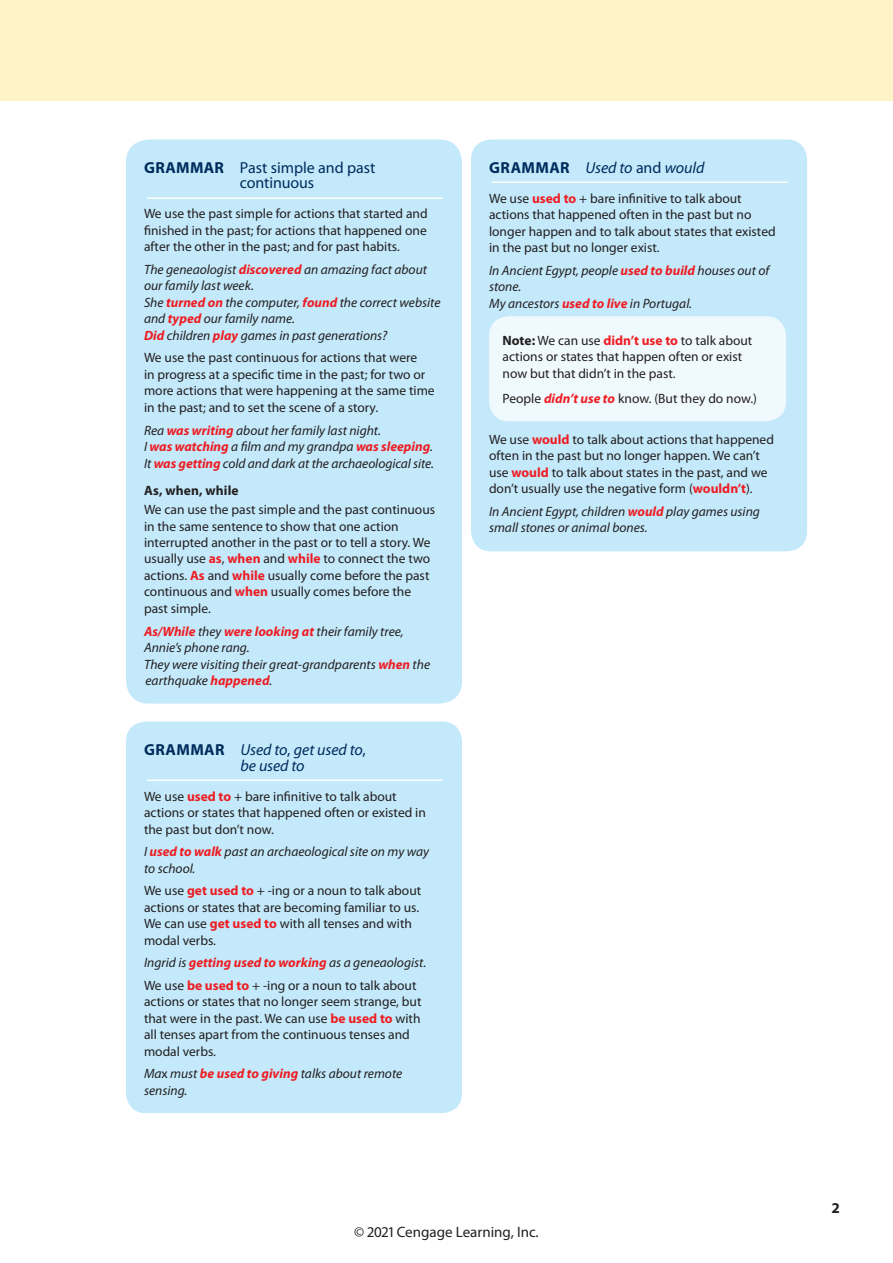
<style>
.page{position:relative;width:893px;height:1263px;background:#fff}
.page>*{position:absolute;margin:0;border:0;box-sizing:border-box;transform-origin:0 0}
.t1{font:italic 15.9px/15.9px "Myriad Pro";letter-spacing:-.01em;color:#002c5d}
.t2{font:15.9px/15.9px "Myriad Pro";letter-spacing:-.005em;color:#002c5d}
.t3{font:15px "Myriad Pro";color:#231f20}
.t4{font:700 15px "Myriad Pro";color:#231f20}
.t5{font:13.5px/16.5px "Myriad Pro";color:#231f20}
.t6{font:italic 13.5px/16.5px "Myriad Pro";color:#231f20}
.t7{font:700 13.5px "Myriad Pro";letter-spacing:.01em;color:#231f20}
.s1{font-weight:700}
.s2{font-weight:700;color:#ee1d23}
.s3{font-weight:700;font-style:normal}
.s4{font-style:normal}
.s5{font-style:italic}
.s6{font-weight:700;font-style:italic;color:#ee1d23}
</style>
<div class="page">
<div style="left:126px;top:140px;width:336px;height:564px;background:#c3e9fa;border-radius:22px"></div>
<hr style="left:147px;top:197px;width:295px;height:2px;background:#fff">
<div style="left:471px;top:140px;width:336px;height:411px;background:#c3e9fa;border-radius:20px"></div>
<hr style="left:492px;top:182px;width:296px;height:1px;background:#fff">
<div style="left:489px;top:316px;width:297px;height:105px;background:#f0f9fd;border-radius:20px"></div>
<div style="left:126px;top:722px;width:336px;height:391px;background:#c3e9fa;border-radius:20px"></div>
<hr style="left:147px;top:779px;width:295px;height:2px;background:#fff">
<div style="left:0;top:0;width:893px;height:100px;background:#fef4c8"></div>
<p class="t2" style="left:240px;top:160px;width:137px;text-indent:-96px"><span class="s1">GRAMMAR</span> Past simple and past continuous</p>
<p class="t5" style="left:144px;top:206px;width:285px;text-align:justify">We use the past simple for actions that started and finished in the past; for actions that happened one after the other in the past; and for past habits.</p>
<p class="t6" style="left:144px;top:262px;width:298px">The geneaologist <span class="s2">discovered</span> an amazing fact about our family last week.<br>She <span class="s2">turned on</span> the computer, <span class="s2">found</span> the correct website and <span class="s2">typed</span> our family name.<br><span class="s2">Did</span> children <span class="s2">play</span> games in past generations?</p>
<p class="t5" style="left:144px;top:350px;width:292px">We use the past continuous for actions that were<br>in progress at a specific time in the past; for two or more actions that were happening at the same time in the past; and to set the scene of a story.</p>
<p class="t6" style="left:144px;top:422px;width:291px">Rea <span class="s2">was writing</span> about her family last night.<br>I <span class="s2">was watching</span> a film and my grandpa <span class="s2">was sleeping</span>.<br>It <span class="s2">was getting</span> cold and dark at the archaeological site.</p>
<p class="t7" style="left:144px;top:482px;width:96px">As, when, while</p>
<p class="t5" style="left:144px;top:501px;width:293px">We can use the past simple and the past continuous in the same sentence to show that one action interrupted another in the past or to tell a story. We usually use <span class="s2">as</span>, <span class="s2">when</span> and <span class="s2">while</span> to connect the two actions. <span class="s2">As</span> and <span class="s2">while</span> usually come before the past continuous and <span class="s2">when</span> usually comes before the past simple.</p>
<p class="t6" style="left:144px;top:623px;width:288px"><span class="s2">As/While</span> they <span class="s2">were looking at</span> their family tree, Annie’s phone rang.<br>They were visiting their great-grandparents <span class="s2">when</span> the earthquake <span class="s2">happened</span>.</p>
<p class="t1" style="left:240px;top:742px;width:127px;text-indent:-96px"><span class="s3">GRAMMAR</span> Used to<span class="s4">,</span> get used to<span class="s4">, </span>be used to</p>
<p class="t5" style="left:144px;top:788px;width:283px">We use <span class="s2">used to</span> + bare infinitive to talk about actions or states that happened often or existed in the past but don’t now.</p>
<p class="t6" style="left:144px;top:844px;width:287px">I <span class="s2">used to walk</span> past an archaeological site on my way to school.</p>
<p class="t5" style="left:144px;top:882px;width:279px">We use <span class="s2">get used to</span> + -ing or a noun to talk about actions or states that are becoming familiar to us.<br>We can use <span class="s2">get used to</span> with all tenses and with modal verbs.</p>
<p class="t5" style="left:144px;top:951px;width:284px;line-height:22.5px"><span class="s5">Ingrid is</span> <span class="s6">getting used to working</span> <span class="s5">as a geneaologist.<br></span>We use <span class="s2">be used to</span> + -ing or a noun to talk about</p>
<p class="t5" style="left:144px;top:993px;width:279px">actions or states that no longer seem strange, but that were in the past. We can use <span class="s2">be used to</span> with all tenses apart from the continuous tenses and modal verbs.</p>
<p class="t6" style="left:144px;top:1065px;width:260px">Ma<span class="s4">x</span> must <span class="s2">be used to giving</span> talks about remote sensing.</p>
<p class="t1" style="left:489px;top:160px;width:217px"><span class="s3">GRAMMAR</span> Used to <span class="s4">and</span> would</p>
<p class="t5" style="left:489px;top:190px;width:288px">We use <span class="s2">used to</span> + bare infinitive to talk about actions that happened often in the past but no longer happen and to talk about states that existed in the past but no longer exist.</p>
<p class="t6" style="left:489px;top:262px;width:282px">In Ancient Egypt, people <span class="s2">used to build</span> houses out of stone.<br>My ancestors <span class="s2">used to live</span> in Portugal.</p>
<p class="t5" style="left:502px;top:332px;width:251px"><span class="s1">Note:</span> We can use <span class="s2">didn’t use to</span> to talk about actions or states that happen often or exist now but that didn’t in the past.</p>
<p class="t5" style="left:502px;top:390px;width:256px">People <span class="s6">didn’t use to</span> know. (But they do now.)</p>
<p class="t5" style="left:489px;top:431px;width:286px">We use <span class="s2">would</span> to talk about actions that happened often in the past but no longer happen. We can’t use <span class="s2">would</span> to talk about states in the past, and we don’t usually use the negative form (<span class="s2">wouldn’t</span>).</p>
<p class="t6" style="left:489px;top:503px;width:272px">In Ancient Egypt, children <span class="s2">would</span> play games using small stones or animal bones.</p>
<p class="t3" style="left:354px;top:1223px;width:186px">© 2021 Cengage Learning, Inc.</p>
<p class="t4" style="left:832px;top:1199px;width:9px">2</p>
</div>
